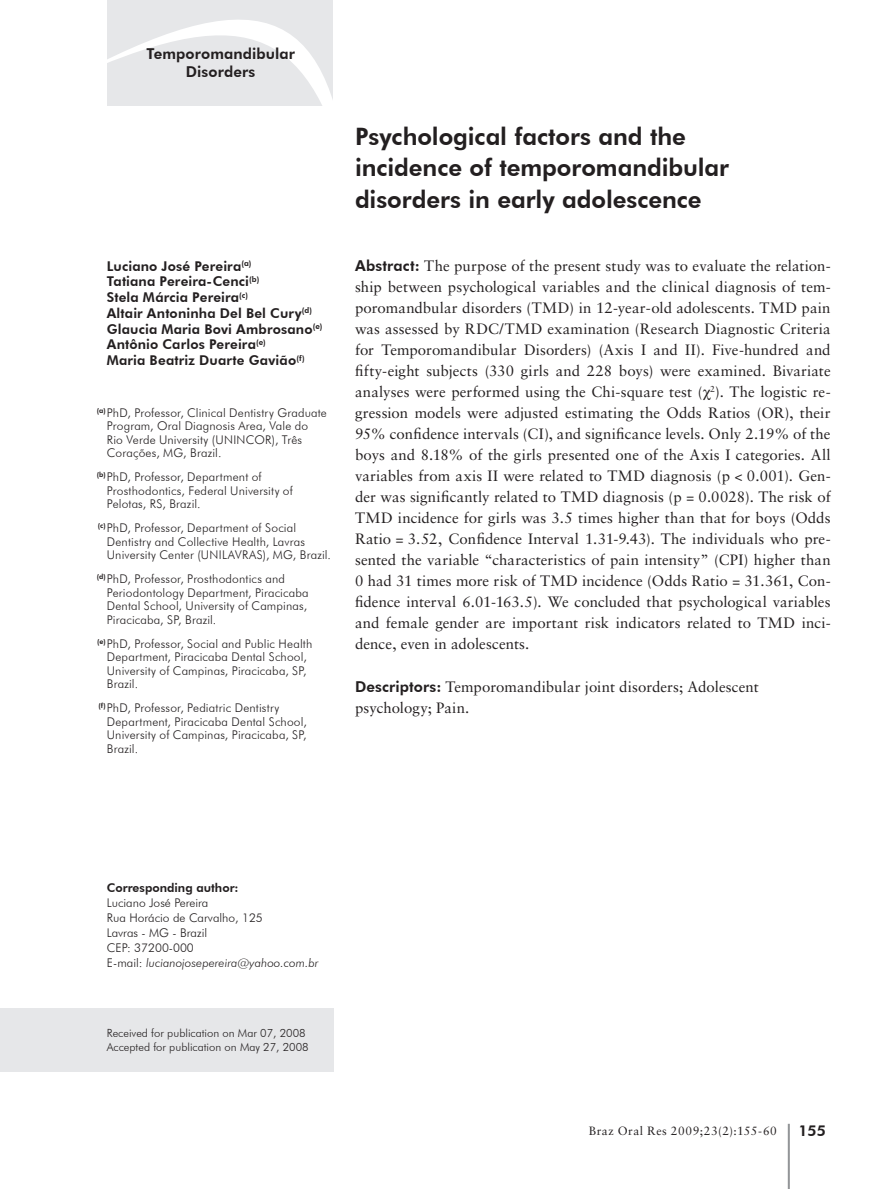
<style>
.page{position:relative;width:892px;height:1189px;background:#fff}
.page>*{position:absolute;margin:0;border:0;box-sizing:border-box;transform-origin:0 0}
.t1{font:800 24px/31.5px "Futura BT";letter-spacing:-.005em;color:#231f20}
.t2{font:15px/21px "Sabon LT Std";letter-spacing:.005em;color:#231f20;text-align:justify}
.t3{font:800 15px/18px "Futura BT";letter-spacing:.005em;color:#231f20;text-align:center}
.t4{font:800 13.5px/15.8px "Futura BT";letter-spacing:.01em;color:#231f20}
.t5{font:300 12px/13.5px "Futura BT";letter-spacing:.015em;color:#231f20}
.t6{font:12px "Sabon LT Std";letter-spacing:.04em;color:#231f20}
.t7{font:800 12px "Futura BT";color:#231f20}
.t8{font:300 11.25px/14.2px "Futura BT";color:#231f20}
.s1{font-family:"Futura BT";font-weight:800}
.s2{font-style:italic}
</style>
<div class="page">
<svg style="left:107px;top:0;width:226px;height:106px;fill:#e6e7e9"></svg>
<hr style="left:787px;top:1124px;width:2px;height:65px;background:#939598">
<div style="left:0;top:1009px;width:334px;height:63px;background:#e6e7e9"></div>
<p class="t3" style="left:146px;top:44px;width:150px">Temporomandibular<br>Disorders</p>
<p class="t4" style="left:107px;top:258px;width:217px">Luciano José Pereira<sup>(a)<br></sup>Tatiana Pereira-Cenci<sup>(b)<br></sup>Stela Márcia Pereira<sup>(c)<br></sup>Altair Antoninha Del Bel Cury<sup>(d)<br></sup>Glaucia Maria Bovi Ambrosano<sup>(e)<br></sup>Antônio Carlos Pereira<sup>(e)<br></sup>Maria Beatriz Duarte Gavião<sup>(f)</sup></p>
<p class="t5" style="left:107px;top:405px;width:221px;text-indent:-10px"><sup>(a)</sup>PhD, Professor, Clinical Dentistry Graduate Program, Oral Diagnosis Area, Vale do Rio Verde University (UNINCOR), Três Corações, MG, Brazil.</p>
<p class="t5" style="left:107px;top:470px;width:187px;text-indent:-10px"><sup>(b)</sup>PhD, Professor, Department of<br>Prosthodontics, Federal University of<br>Pelotas, RS, Brazil.</p>
<p class="t5" style="left:107px;top:521px;width:226px;text-indent:-9px"><sup>(c)</sup>PhD, Professor, Department of Social<br>Dentistry and Collective Health, Lavras<br>University Center (UNILAVRAS), MG, Brazil.</p>
<p class="t5" style="left:107px;top:572px;width:203px;text-indent:-10px"><sup>(d)</sup>PhD, Professor, Prosthodontics and Periodontology Department, Piracicaba Dental School, University of Campinas, Piracicaba, SP, Brazil.</p>
<p class="t5" style="left:107px;top:636px;width:207px;text-indent:-10px"><sup>(e)</sup>PhD, Professor, Social and Public Health Department, Piracicaba Dental School, University of Campinas, Piracicaba, SP, Brazil.</p>
<p class="t5" style="left:107px;top:701px;width:201px;text-indent:-8px"><sup>(f)</sup>PhD, Professor, Pediatric Dentistry<br>Department, Piracicaba Dental School,<br>University of Campinas, Piracicaba, SP,<br>Brazil.</p>
<h1 class="t1" style="left:355px;top:120px;width:375px">Psychological factors and the incidence of temporomandibular disorders in early adolescence</h1>
<p class="t2" style="left:355px;top:255px;width:477px"><span class="s1">Abstract:</span> The purpose of the present study was to evaluate the relation&shy;ship between psychological variables and the clinical diagnosis of tem&shy;poromandbular disorders (TMD) in 12-year-old adolescents. TMD pain was assessed by RDC/TMD examination (Research Diagnostic Criteria for Temporomandibular Disorders) (Axis I and II). Five-hundred and fifty-eight subjects (330 girls and 228 boys) were examined. Bivariate analyses were performed using the Chi-square test ( <sup>2</sup>). The logistic re&shy;gression models were adjusted estimating the Odds Ratios (OR), their 95% confidence intervals (CI), and significance levels. Only 2.19% of the boys and 8.18% of the girls presented one of the Axis I categories. All variables from axis II were related to TMD diagnosis (p &lt; 0.001). Gen&shy;der was significantly related to TMD diagnosis (p = 0.0028). The risk of TMD incidence for girls was 3.5 times higher than that for boys (Odds Ratio = 3.52, Confidence Interval 1.31-9.43). The individuals who pre&shy;sented the variable “characteristics of pain intensity” (CPI) higher than 0 had 31 times more risk of TMD incidence (Odds Ratio = 31.361, Con&shy;fidence interval 6.01-163.5). We concluded that psychological variables and female gender are important risk indicators related to TMD inci&shy;dence, even in adolescents.</p>
<p class="t2" style="left:355px;top:676px;width:405px"><span class="s1">Descriptors:</span> Temporomandibular joint disorders; Adolescent psychology; Pain.</p>
<p class="t7" style="left:107px;top:880px;width:133px">Corresponding author:</p>
<p class="t5" style="left:107px;top:895px;width:213px;line-height:15px">Luciano José Pereira<br>Rua Horácio de Carvalho, 125<br>Lavras - MG - Brazil<br>CEP: 37200-000<br>E-mail: <span class="s2">lucianojosepereira@yahoo.com.br</span></p>
<p class="t8" style="left:107px;top:1026px;width:203px">Received for publication on Mar 07, 2008<br>Accepted for publication on May 27, 2008</p>
<p class="t6" style="left:588px;top:1124px;width:189px">Braz Oral Res 2009;23(2):155-60</p>
<p class="t3" style="left:798px;top:1121px;width:29px">155</p>
</div>
